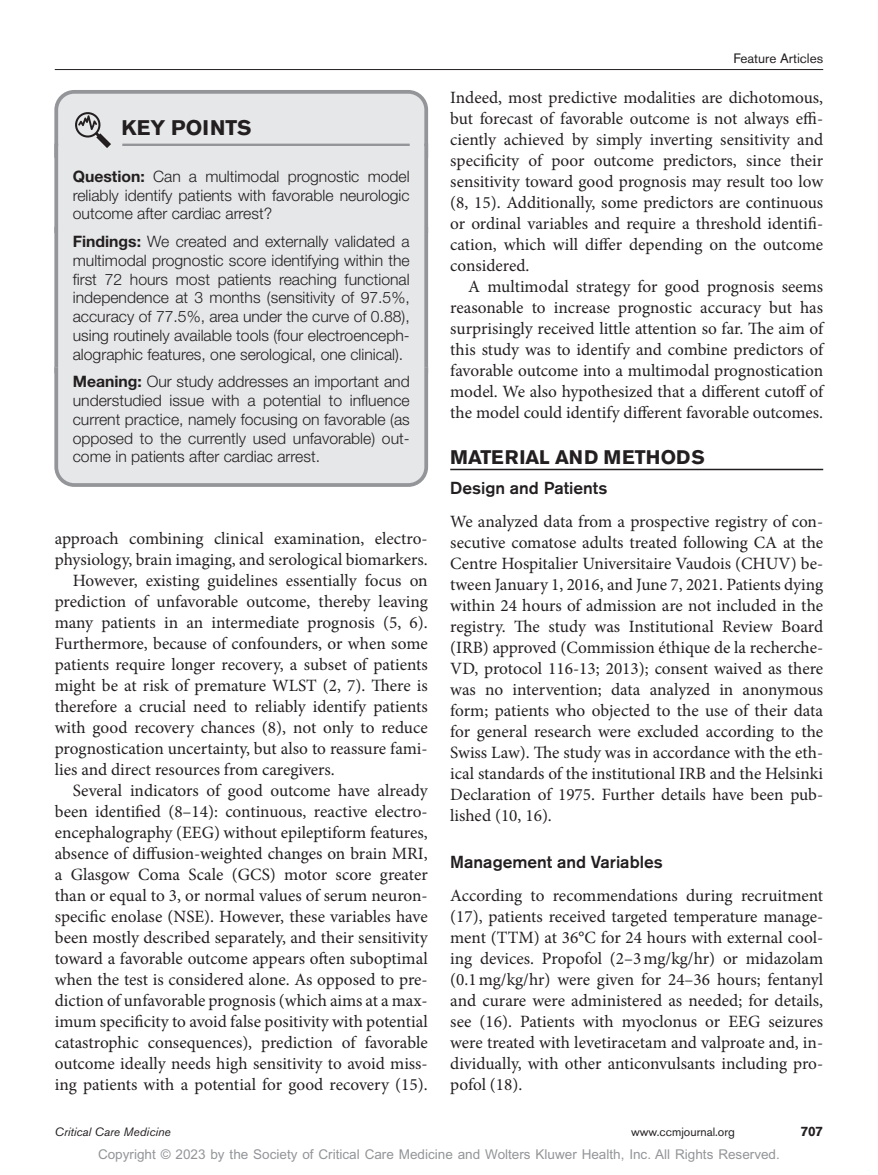
<style>
.page{position:relative;width:878px;height:1175px;background:#fff}
.page>*{position:absolute;margin:0;border:0;box-sizing:border-box;transform-origin:0 0}
.t1{font:700 21px "Akzidenz Grotesk BE";color:#231f20}
.t2{font:700 19.5px "Akzidenz Grotesk BE";color:#231f20}
.t3{font:17.25px/21px "Minion Pro";color:#231f20;text-align:justify}
.t4{font:500 17.25px "Akzidenz Grotesk BE";color:#231f20}
.t5{font:300 15.75px/18.8px "Helvetica Neue LT Std";color:#231f20;text-align:justify}
.t6{font:13.5px "Arial MT Std";color:#939598}
.t7{font:13.5px "Akzidenz Grotesk BE";color:#231f20}
.t8{font:700 13.5px "Akzidenz Grotesk BE";color:#231f20}
.t9{font:italic 12px "Akzidenz Grotesk BE";color:#231f20}
.t10{font:12px "Akzidenz Grotesk BE";color:#231f20}
.s1{font-weight:700}
</style>
<div class="page">
<hr style="left:55px;top:69px;width:768px;height:1px;background:#231f20">
<hr style="left:450px;top:469px;width:373px;height:1px;background:#231f20">
<div style="left:55px;top:147px;width:373px;height:86px;background:#e6e7e9"></div>
<svg style="left:54px;top:162px;width:4px;height:65px"></svg>
<svg style="left:424px;top:162px;width:4px;height:65px"></svg>
<div style="left:55px;top:227px;width:373px;height:146px;background:#e6e7e9"></div>
<svg style="left:54px;top:227px;width:4px;height:136px"></svg>
<svg style="left:424px;top:227px;width:4px;height:136px"></svg>
<div style="left:54px;top:363px;width:375px;height:124px;background:#e6e7e9"></div>
<svg style="left:54px;top:90px;width:375px;height:72px"></svg>
<p class="t1" style="left:122px;top:115px;width:131px">KEY POINTS</p>
<p class="t5" style="left:73px;top:167px;width:338px"><span class="s1">Question:</span> Can a multimodal prognostic model reliably identify patients with favorable neurologic outcome after cardiac arrest?</p>
<p class="t5" style="left:73px;top:232px;width:338px"><span class="s1">Findings:</span> We created and externally validated a multimodal prognostic score identifying within the first 72 hours most patients reaching functional independence at 3 months (sensitivity of 97.5%, accuracy of 77.5%, area under the curve of 0.88), using routinely available tools (four electroenceph&shy;alographic features, one serological, one clinical).</p>
<p class="t5" style="left:73px;top:372px;width:338px"><span class="s1">Meaning:</span> Our study addresses an important and understudied issue with a potential to influence current practice, namely focusing on favorable (as opposed to the currently used unfavorable) out&shy;come in patients after cardiac arrest.</p>
<p class="t3" style="left:55px;top:528px;width:374px">approach combining clinical examination, electro-</p>
<p class="t3" style="left:55px;top:549px;width:374px">physiology, brain imaging, and serological biomarkers.</p>
<p class="t3" style="left:73px;top:570px;width:356px">However, existing guidelines essentially focus on</p>
<p class="t3" style="left:55px;top:591px;width:374px">prediction of unfavorable outcome, thereby leaving</p>
<p class="t3" style="left:55px;top:612px;width:374px">many patients in an intermediate prognosis (5, 6).</p>
<p class="t3" style="left:55px;top:633px;width:374px">Furthermore, because of confounders, or when some</p>
<p class="t3" style="left:55px;top:654px;width:374px">patients require longer recovery, a subset of patients</p>
<p class="t3" style="left:55px;top:675px;width:374px">might be at risk of premature WLST (2, 7). There is</p>
<p class="t3" style="left:55px;top:696px;width:374px">therefore a crucial need to reliably identify patients</p>
<p class="t3" style="left:55px;top:717px;width:374px">with good recovery chances (8), not only to reduce</p>
<p class="t3" style="left:55px;top:738px;width:374px">prognostication uncertainty, but also to reassure fami-</p>
<p class="t3" style="left:55px;top:759px;width:281px">lies and direct resources from caregivers.</p>
<p class="t3" style="left:73px;top:780px;width:356px">Several indicators of good outcome have already</p>
<p class="t3" style="left:55px;top:801px;width:374px">been identified (8–14): continuous, reactive electro-</p>
<p class="t3" style="left:55px;top:822px;width:374px">encephalography (EEG) without epileptiform features,</p>
<p class="t3" style="left:55px;top:843px;width:374px">absence of diffusion-weighted changes on brain MRI,</p>
<p class="t3" style="left:55px;top:864px;width:374px">a Glasgow Coma Scale (GCS) motor score greater</p>
<p class="t3" style="left:55px;top:885px;width:374px">than or equal to 3, or normal values of serum neuron-</p>
<p class="t3" style="left:55px;top:906px;width:374px">specific enolase (NSE). However, these variables have</p>
<p class="t3" style="left:55px;top:927px;width:374px">been mostly described separately, and their sensitivity</p>
<p class="t3" style="left:55px;top:948px;width:374px">toward a favorable outcome appears often suboptimal</p>
<p class="t3" style="left:55px;top:969px;width:374px">when the test is considered alone. As opposed to pre-</p>
<p class="t3" style="left:55px;top:990px;width:374px">diction of unfavorable prognosis (which aims at a max-</p>
<p class="t3" style="left:55px;top:1011px;width:374px">imum specificity to avoid false positivity with potential</p>
<p class="t3" style="left:55px;top:1032px;width:374px">catastrophic consequences), prediction of favorable</p>
<p class="t3" style="left:55px;top:1053px;width:374px">outcome ideally needs high sensitivity to avoid miss-</p>
<p class="t3" style="left:55px;top:1074px;width:374px">ing patients with a potential for good recovery (15).</p>
<p class="t7" style="left:733px;top:50px;width:91px">Feature Articles</p>
<p class="t3" style="left:450px;top:87px;width:374px">Indeed, most predictive modalities are dichotomous, but forecast of favorable outcome is not always effi&shy;ciently achieved by simply inverting sensitivity and specificity of poor outcome predictors, since their sensitivity toward good prognosis may result too low (8, 15). Additionally, some predictors are continuous or ordinal variables and require a threshold identifi&shy;cation, which will differ depending on the outcome considered.</p>
<p class="t3" style="left:450px;top:276px;width:374px;text-indent:18px">A multimodal strategy for good prognosis seems reasonable to increase prognostic accuracy but has surprisingly received little attention so far. The aim of this study was to identify and combine predictors of favorable outcome into a multimodal prognostication model. We also hypothesized that a different cutoff of the model could identify different favorable outcomes.</p>
<p class="t2" style="left:450px;top:446px;width:256px">MATERIAL AND METHODS</p>
<p class="t4" style="left:450px;top:477px;width:159px">Design and Patients</p>
<p class="t3" style="left:450px;top:511px;width:374px">We analyzed data from a prospective registry of con&shy;secutive comatose adults treated following CA at the Centre Hospitalier Universitaire Vaudois (CHUV) be&shy;tween January 1, 2016, and June 7, 2021. Patients dying within 24 hours of admission are not included in the registry. The study was Institutional Review Board (IRB) approved (Commission éthique de la recherche-VD, protocol 116-13; 2013); consent waived as there was no intervention; data analyzed in anonymous form; patients who objected to the use of their data for general research were excluded according to the Swiss Law). The study was in accordance with the eth&shy;ical standards of the institutional IRB and the Helsinki Declaration of 1975. Further details have been pub&shy;lished (10, 16).</p>
<p class="t4" style="left:450px;top:851px;width:214px">Management and Variables</p>
<p class="t3" style="left:450px;top:885px;width:374px">According to recommendations during recruitment (17), patients received targeted temperature manage&shy;ment (TTM) at 36°C for 24 hours with external cool&shy;ing devices. Propofol (2–3mg/kg/hr) or midazolam (0.1mg/kg/hr) were given for 24–36 hours; fentanyl and curare were administered as needed; for details, see (16). Patients with myoclonus or EEG seizures were treated with levetiracetam and valproate and, in&shy;dividually, with other anticonvulsants including pro&shy;pofol (18).</p>
<p class="t9" style="left:55px;top:1125px;width:118px">Critical Care Medicine</p>
<p class="t10" style="left:631px;top:1125px;width:105px">www.ccmjournal.org</p>
<p class="t8" style="left:801px;top:1123px;width:24px">707</p>
<p class="t6" style="left:98px;top:1146px;width:683px">Copyright © 2023 by the Society of Critical Care Medicine and Wolters Kluwer Health, Inc. All Rights Reserved.</p>
</div>
